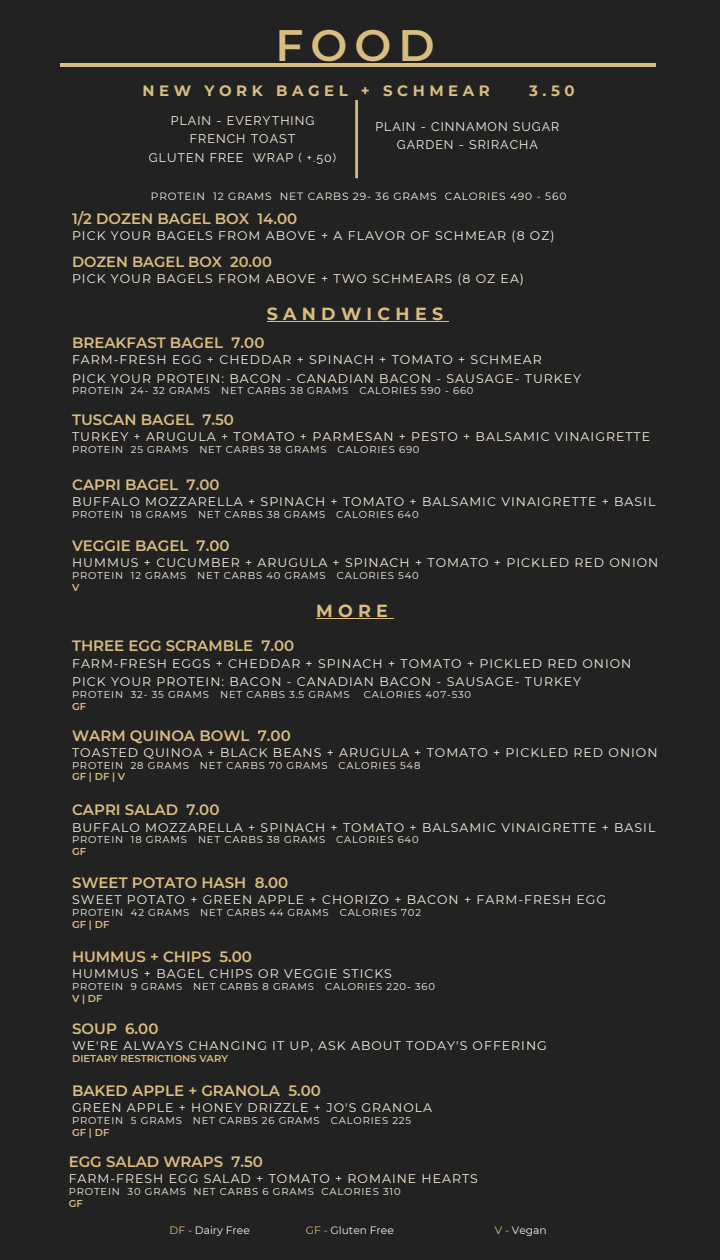
<style>
.page{position:relative;width:720px;height:1260px;background:#222}
.page>*{position:absolute;margin:0;border:0;box-sizing:border-box;transform-origin:0 0}
.t1{font:600 44px "Montserrat";color:#d9bc80}
.t2{font:700 17.5px "Montserrat";letter-spacing:.3em;color:#d9bc80}
.t3{font:600 15px "Montserrat";color:#d9bc80}
.t4{font:700 15px "Montserrat";letter-spacing:.3em;color:#d9bc80}
.t5{font:600 14.75px "Montserrat";color:#d9bc80}
.t6{font:12.5px "Montserrat";letter-spacing:.08em;color:#f8eee0}
.t7{font:12.5px "Raleway";letter-spacing:.08em;color:#f8eee0}
.t8{font:10.75px "Montserrat";color:#f8eee0}
.t9{font:10.62px "Montserrat";letter-spacing:.08em;color:#f8eee0}
.t10{font:10px "Montserrat";letter-spacing:.08em;color:#f8eee0}
.t11{font:600 10px "Montserrat";color:#d9bc80}
.s1{color:#d9bc80}
</style>
<div class="page">
<hr style="left:61px;top:63px;width:595px;height:3px;background:#d9bc80">
<hr style="left:316px;top:618px;width:77px;height:1px;background:#d9bc80">
<hr style="left:267px;top:321px;width:181px;height:1px;background:#d9bc80">
<svg style="left:355px;top:100px;width:3px;height:78px"></svg>
<p class="t1" style="left:275px;top:19px;width:161px">FOOD</p>
<p class="t4" style="left:143px;top:81px;width:349px">NEW YORK BAGEL + SCHMEAR</p>
<p class="t4" style="left:529px;top:81px;width:47px">3.50</p>
<p class="t7" style="left:171px;top:113px;width:145px">PLAIN - EVERYTHING</p>
<p class="t7" style="left:190px;top:132px;width:107px">FRENCH TOAST</p>
<p class="t7" style="left:149px;top:150px;width:189px">GLUTEN FREE WRAP ( +.50)</p>
<p class="t7" style="left:375px;top:119px;width:186px">PLAIN - CINNAMON SUGAR</p>
<p class="t7" style="left:397px;top:138px;width:143px">GARDEN - SRIRACHA</p>
<p class="t9" style="left:151px;top:189px;width:417px">PROTEIN 12 GRAMS NET CARBS 29- 36 GRAMS CALORIES 490 - 560</p>
<p class="t3" style="left:72px;top:209px;width:227px">1/2 DOZEN BAGEL BOX 14.00</p>
<p class="t6" style="left:72px;top:228px;width:484px">PICK YOUR BAGELS FROM ABOVE + A FLAVOR OF SCHMEAR (8 OZ)</p>
<p class="t5" style="left:72px;top:252px;width:201px">DOZEN BAGEL BOX 20.00</p>
<p class="t6" style="left:72px;top:271px;width:454px">PICK YOUR BAGELS FROM ABOVE + TWO SCHMEARS (8 OZ EA)</p>
<p class="t2" style="left:267px;top:303px;width:178px">SANDWICHES</p>
<p class="t6" style="left:72px;top:352px;width:471px">FARM-FRESH EGG + CHEDDAR + SPINACH + TOMATO + SCHMEAR</p>
<p class="t6" style="left:72px;top:371px;width:511px">PICK YOUR PROTEIN: BACON - CANADIAN BACON - SAUSAGE- TURKEY</p>
<p class="t3" style="left:72px;top:333px;width:194px">BREAKFAST BAGEL 7.00</p>
<p class="t10" style="left:72px;top:385px;width:403px">PROTEIN 24- 32 GRAMS NET CARBS 38 GRAMS CALORIES 590 - 660</p>
<p class="t3" style="left:72px;top:410px;width:163px">TUSCAN BAGEL 7.50</p>
<p class="t6" style="left:72px;top:429px;width:580px">TURKEY + ARUGULA + TOMATO + PARMESAN + PESTO + BALSAMIC VINAIGRETTE</p>
<p class="t10" style="left:72px;top:443px;width:349px">PROTEIN 25 GRAMS NET CARBS 38 GRAMS CALORIES 690</p>
<p class="t3" style="left:72px;top:476px;width:149px">CAPRI BAGEL 7.00</p>
<p class="t6" style="left:72px;top:494px;width:585px">BUFFALO MOZZARELLA + SPINACH + TOMATO + BALSAMIC VINAIGRETTE + BASIL</p>
<p class="t10" style="left:72px;top:508px;width:348px">PROTEIN 18 GRAMS NET CARBS 38 GRAMS CALORIES 640</p>
<p class="t3" style="left:72px;top:536px;width:159px">VEGGIE BAGEL 7.00</p>
<p class="t6" style="left:72px;top:555px;width:588px">HUMMUS + CUCUMBER + ARUGULA + SPINACH + TOMATO + PICKLED RED ONION</p>
<p class="t10" style="left:72px;top:569px;width:348px">PROTEIN 12 GRAMS NET CARBS 40 GRAMS CALORIES 540</p>
<p class="t11" style="left:72px;top:581px;width:9px">V</p>
<p class="t2" style="left:316px;top:600px;width:73px">MORE</p>
<p class="t3" style="left:72px;top:637px;width:224px">THREE EGG SCRAMBLE 7.00</p>
<p class="t6" style="left:72px;top:655px;width:561px">FARM-FRESH EGGS + CHEDDAR + SPINACH + TOMATO + PICKLED RED ONION</p>
<p class="t6" style="left:72px;top:674px;width:511px">PICK YOUR PROTEIN: BACON - CANADIAN BACON - SAUSAGE- TURKEY</p>
<p class="t10" style="left:72px;top:688px;width:279px">PROTEIN 32- 35 GRAMS NET CARBS 3.5 GRAMS</p>
<p class="t10" style="left:364px;top:688px;width:109px">CALORIES 407-530</p>
<p class="t11" style="left:72px;top:700px;width:16px">GF</p>
<p class="t3" style="left:72px;top:726px;width:220px">WARM QUINOA BOWL 7.00</p>
<p class="t6" style="left:72px;top:745px;width:587px">TOASTED QUINOA + BLACK BEANS + ARUGULA + TOMATO + PICKLED RED ONION</p>
<p class="t10" style="left:72px;top:759px;width:350px">PROTEIN 28 GRAMS NET CARBS 70 GRAMS CALORIES 548</p>
<p class="t11" style="left:72px;top:771px;width:55px">GF|DF|V</p>
<p class="t3" style="left:72px;top:801px;width:149px">CAPRI SALAD 7.00</p>
<p class="t6" style="left:72px;top:819px;width:585px">BUFFALO MOZZARELLA + SPINACH + TOMATO + BALSAMIC VINAIGRETTE + BASIL</p>
<p class="t10" style="left:72px;top:834px;width:348px">PROTEIN 18 GRAMS NET CARBS 38 GRAMS CALORIES 640</p>
<p class="t11" style="left:72px;top:845px;width:16px">GF</p>
<p class="t3" style="left:72px;top:873px;width:218px">SWEET POTATO HASH 8.00</p>
<p class="t6" style="left:72px;top:892px;width:536px">SWEET POTATO + GREEN APPLE + CHORIZO + BACON + FARM-FRESH EGG</p>
<p class="t10" style="left:72px;top:906px;width:350px">PROTEIN 42 GRAMS NET CARBS 44 GRAMS CALORIES 702</p>
<p class="t11" style="left:72px;top:918px;width:39px">GF | DF</p>
<p class="t3" style="left:72px;top:947px;width:182px">HUMMUS + CHIPS 5.00</p>
<p class="t6" style="left:72px;top:966px;width:321px">HUMMUS + BAGEL CHIPS OR VEGGIE STICKS</p>
<p class="t10" style="left:72px;top:980px;width:364px">PROTEIN 9 GRAMS NET CARBS 8 GRAMS CALORIES 220- 360</p>
<p class="t11" style="left:72px;top:992px;width:32px">V|DF</p>
<p class="t3" style="left:72px;top:1019px;width:88px">SOUP 6.00</p>
<p class="t6" style="left:72px;top:1038px;width:476px">WE'RE ALWAYS CHANGING IT UP, ASK ABOUT TODAY'S OFFERING</p>
<p class="t11" style="left:72px;top:1052px;width:157px">DIETARY RESTRICTIONS VARY</p>
<p class="t3" style="left:72px;top:1081px;width:251px">BAKED APPLE + GRANOLA 5.00</p>
<p class="t6" style="left:72px;top:1100px;width:362px">GREEN APPLE + HONEY DRIZZLE + JO'S GRANOLA</p>
<p class="t10" style="left:72px;top:1114px;width:340px">PROTEIN 5 GRAMS NET CARBS 26 GRAMS CALORIES 225</p>
<p class="t11" style="left:72px;top:1126px;width:39px">GF | DF</p>
<p class="t3" style="left:69px;top:1152px;width:196px">EGG SALAD WRAPS 7.50</p>
<p class="t6" style="left:69px;top:1171px;width:411px">FARM-FRESH EGG SALAD + TOMATO + ROMAINE HEARTS</p>
<p class="t10" style="left:69px;top:1185px;width:333px">PROTEIN 30 GRAMS NET CARBS 6 GRAMS CALORIES 310</p>
<p class="t11" style="left:69px;top:1197px;width:16px">GF</p>
<p class="t8" style="left:170px;top:1224px;width:82px"><span class="s1">DF -</span> Dairy Free</p>
<p class="t8" style="left:306px;top:1224px;width:89px"><span class="s1">GF -</span> Gluten Free</p>
<p class="t8" style="left:495px;top:1224px;width:53px"><span class="s1">V -</span> Vegan</p>
</div>
